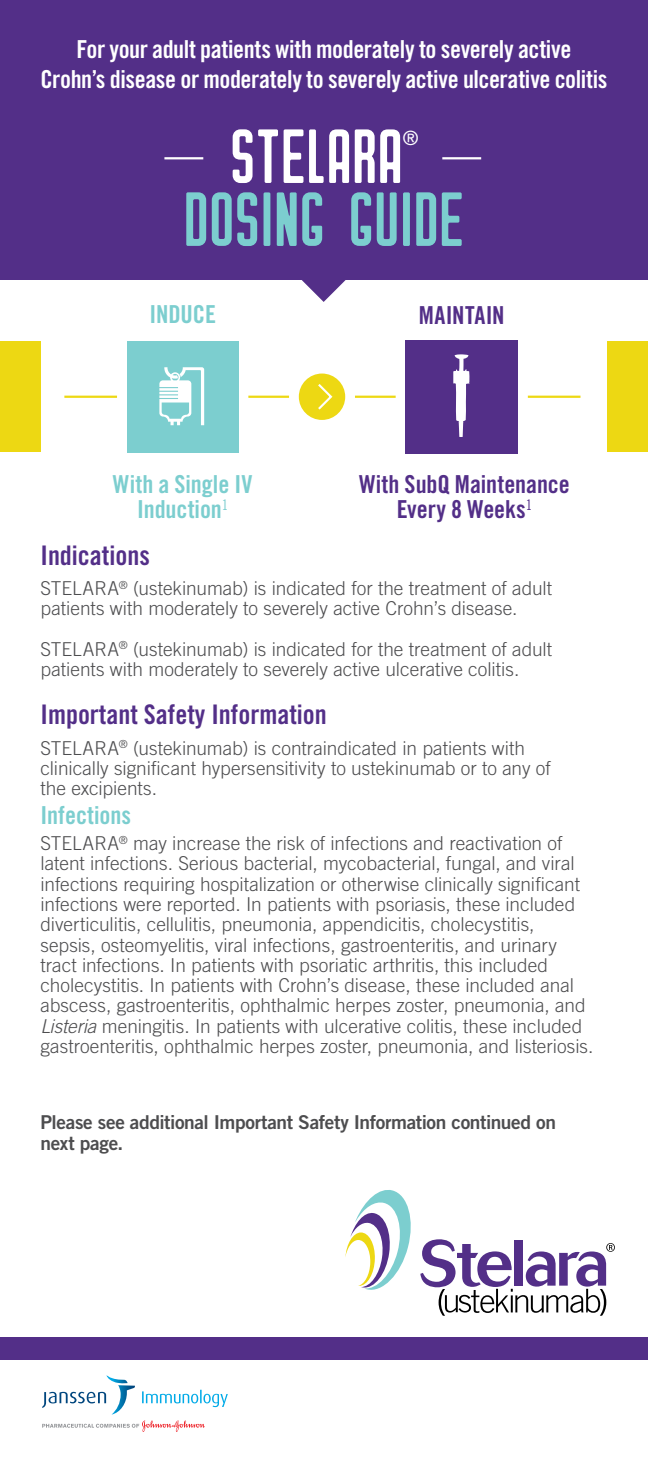
<style>
.page{position:relative;width:648px;height:1458px;background:#fff}
.page>*{position:absolute;margin:0;border:0;box-sizing:border-box;transform-origin:0 0}
.t1{font:76.5px "Cache";letter-spacing:-.005em;color:#7ccecf}
.t2{font:76.5px "Cache";letter-spacing:-.005em;color:#fff}
.t3{font:27px "Trade Gothic LT Std Bd Cn 20";color:#532f88}
.t4{font:24.75px/29.7px "Trade Gothic LT Std Bd Cn 20";letter-spacing:-.015em;color:#fff;text-align:center}
.t5{font:24.75px/25px "Trade Gothic LT Std Bd Cn 20";letter-spacing:-.005em;color:#7ccecf;text-align:center}
.t6{font:24.75px/25px "Trade Gothic LT Std Bd Cn 20";letter-spacing:-.005em;color:#532f88;text-align:center}
.t7{font:19.57px "Trade Gothic LT Std Cn 18";color:#fff}
.t8{font:300 19.12px/20.2px "Trade Gothic LT Std";color:#4d4d4f}
.t9{font:19.12px/20.2px "Trade Gothic LT Std Bd 2";letter-spacing:-.02em;color:#4d4d4f}
.s1{font-style:italic}
</style>
<div class="page">
<div style="left:0;top:341px;width:40px;height:111px;background:#edd813"></div>
<div style="left:608px;top:341px;width:40px;height:111px;background:#edd813"></div>
<div style="left:0;top:0;width:648px;height:280px;background:#532f88"></div>
<svg style="left:302px;top:280px;width:44px;height:22px"></svg>
<div style="left:0;top:1337px;width:648px;height:22px;background:#532f88"></div>
<svg style="left:345px;top:1190px;width:270px;height:126px"></svg>
<svg style="left:42px;top:1375px;width:186px;height:57px"></svg>
<div style="left:299px;top:374px;width:46px;height:46px;background:#edd813;border-radius:50%"></div>
<svg style="left:318px;top:384px;width:15px;height:26px"></svg>
<div style="left:127px;top:341px;width:112px;height:112px;background:#7ccecf"></div>
<svg style="left:159px;top:367px;width:45px;height:58px"></svg>
<div style="left:406px;top:340px;width:112px;height:113px;background:#532f88"></div>
<svg style="left:453px;top:354px;width:17px;height:83px"></svg>
<hr style="left:64px;top:396px;width:53px;height:2px;background:#edd813">
<hr style="left:528px;top:396px;width:53px;height:2px;background:#edd813">
<hr style="left:248px;top:396px;width:41px;height:2px;background:#edd813">
<hr style="left:355px;top:396px;width:41px;height:2px;background:#edd813">
<hr style="left:164px;top:157px;width:39px;height:2px;background:#fff">
<hr style="left:442px;top:157px;width:39px;height:2px;background:#fff">
<p class="t4" style="left:40px;top:35px;width:569px">For your adult patients with moderately to severely active<br>Crohn’s disease or moderately to severely active ulcerative colitis</p>
<h1 class="t2" style="left:230px;top:122px;width:175px">STELARA</h1>
<p class="t7" style="left:403px;top:126px;width:17px">®</p>
<h1 class="t1" style="left:183px;top:185px;width:283px">DOSING GUIDE</h1>
<p class="t5" style="left:149px;top:302px;width:68px">INDUCE</p>
<p class="t5" style="left:113px;top:471px;width:141px">With a Single IV<br>Induction<sup>1</sup></p>
<p class="t6" style="left:419px;top:302px;width:87px">MAINTAIN</p>
<p class="t6" style="left:359px;top:471px;width:212px">With SubQ Maintenance<br>Every 8 Weeks<sup>1</sup></p>
<h2 class="t3" style="left:40px;top:539px;width:111px">Indications</h2>
<p class="t8" style="left:40px;top:578px;width:513px">STELARA<sup>®</sup> (ustekinumab) is indicated for the treatment of adult patients with moderately to severely active Crohn’s disease.</p>
<p class="t8" style="left:41px;top:638px;width:513px">STELARA<sup>®</sup> (ustekinumab) is indicated for the treatment of adult patients with moderately to severely active ulcerative colitis.</p>
<h2 class="t3" style="left:40px;top:698px;width:288px">Important Safety Information</h2>
<p class="t8" style="left:40px;top:737px;width:512px">STELARA<sup>®</sup> (ustekinumab) is contraindicated in patients with clinically significant hypersensitivity to ustekinumab or to any of the excipients.</p>
<p class="t5" style="left:40px;top:802px;width:92px">Infections</p>
<p class="t8" style="left:40px;top:833px;width:554px">STELARA<sup>®</sup> may increase the risk of infections and reactivation of latent infections. Serious bacterial, mycobacterial, fungal, and viral infections requiring hospitalization or otherwise clinically significant infections were reported. In patients with psoriasis, these included diverticulitis, cellulitis, pneumonia, appendicitis, cholecystitis, sepsis, osteomyelitis, viral infections, gastroenteritis, and urinary tract infections. In patients with psoriatic arthritis, this included cholecystitis. In patients with Crohn’s disease, these included anal abscess, gastroenteritis, ophthalmic herpes zoster, pneumonia, and <span class="s1">Listeria</span> meningitis. In patients with ulcerative colitis, these included gastroenteritis, ophthalmic herpes zoster, pneumonia, and listeriosis.</p>
<p class="t9" style="left:41px;top:1112px;width:517px">Please see additional Important Safety Information continued on next page.</p>
</div>
